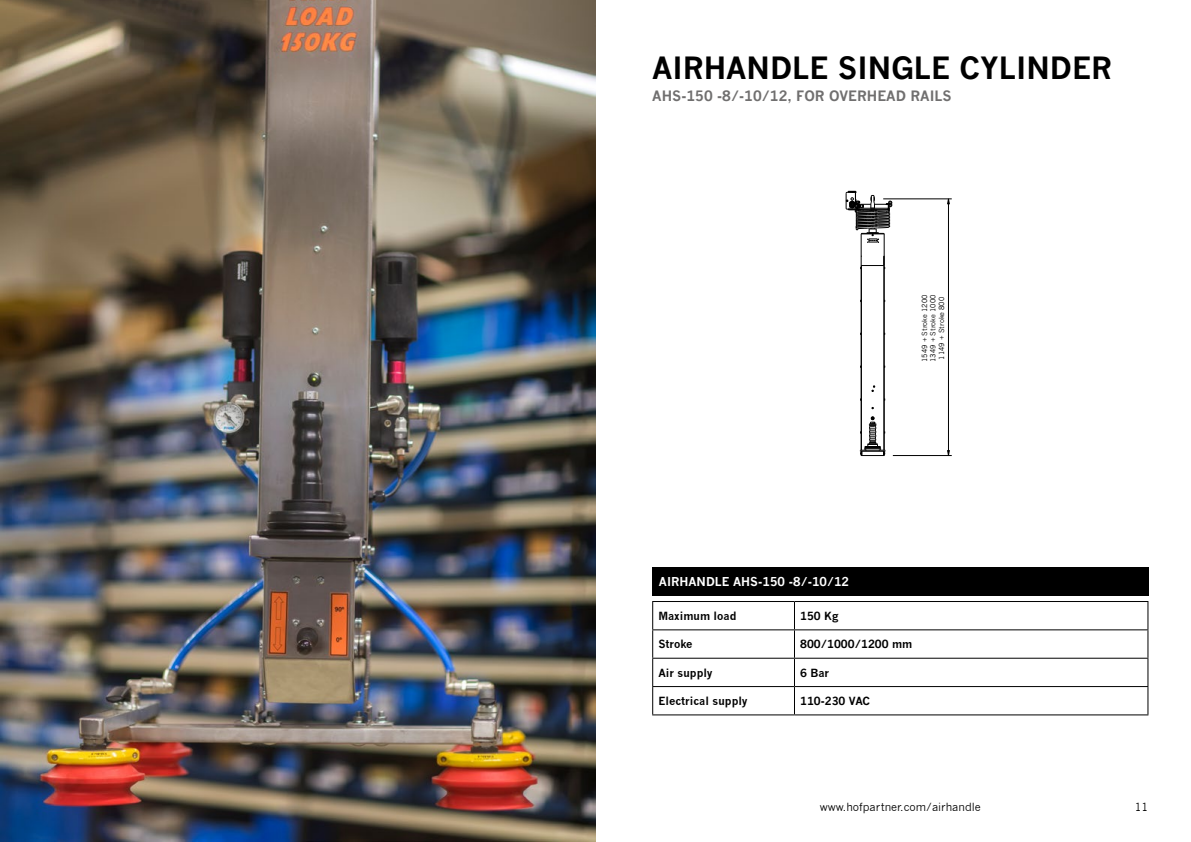
<style>
.page{position:relative;width:1191px;height:842px;background:#fff}
.page>*{position:absolute;margin:0;border:0;box-sizing:border-box;transform-origin:0 0}
.t1{font:700 30px "News Gothic";color:#000}
.t2{font:700 14px "News Gothic";color:#706f6f}
.t3{font:700 12px "News Gothic";color:#fff}
.t4{font:700 11px "News Gothic";color:#000}
.t5{font:11px "News Gothic";color:#000}
.t6{font:7px/8.4px "News Gothic";color:#000;text-align:center}
</style>
<div class="page">
<div style="left:652px;top:567px;width:496px;height:28px;background:#000"></div>
<hr style="left:652px;top:601px;width:142px;height:1px;background:#000">
<hr style="left:794px;top:601px;width:354px;height:1px;background:#000">
<hr style="left:652px;top:629px;width:142px;height:1px;background:#000">
<hr style="left:794px;top:629px;width:354px;height:1px;background:#000">
<hr style="left:652px;top:658px;width:142px;height:1px;background:#000">
<hr style="left:794px;top:658px;width:354px;height:1px;background:#000">
<hr style="left:652px;top:686px;width:142px;height:1px;background:#000">
<svg style="left:652px;top:602px;width:1px;height:112px"></svg>
<hr style="left:794px;top:686px;width:354px;height:1px;background:#000">
<svg style="left:794px;top:602px;width:1px;height:112px"></svg>
<svg style="left:1147px;top:602px;width:1px;height:112px"></svg>
<hr style="left:652px;top:714px;width:142px;height:1px;background:#000">
<hr style="left:794px;top:714px;width:354px;height:1px;background:#000">
<img style="left:0;top:0;width:595px;height:842px">
<hr style="left:861px;top:234px;width:1px;height:31px;background:#000">
<hr style="left:861px;top:266px;width:1px;height:184px;background:#000">
<hr style="left:883px;top:266px;width:1px;height:184px;background:#000">
<hr style="left:884px;top:234px;width:1px;height:31px;background:#000">
<hr style="left:884px;top:265px;width:1px;height:185px;background:#000">
<svg style="left:860px;top:417px;width:25px;height:39px"></svg>
<svg style="left:871px;top:386px;width:4px;height:6px"></svg>
<svg style="left:860px;top:256px;width:25px;height:14px"></svg>
<hr style="left:893px;top:455px;width:58px;height:1px;background:#000">
<hr style="left:883px;top:199px;width:68px;height:1px;background:#000">
<hr style="left:948px;top:199px;width:1px;height:256px;background:#000">
<svg style="left:845px;top:191px;width:47px;height:52px"></svg>
<h1 class="t1" style="left:652px;top:50px;width:461px">AIRHANDLE SINGLE CYLINDER</h1>
<p class="t2" style="left:652px;top:88px;width:301px">AHS-150 -8/-10/12, FOR OVERHEAD RAILS</p>
<p class="t6" style="left:920px;top:362px;width:69px;rotate:-90deg">1549 + Stroke 1200<br>1349 + Stroke 1000<br>1149 + Stroke 800</p>
<p class="t3" style="left:659px;top:574px;width:192px">AIRHANDLE AHS-150 -8/-10/12</p>
<p class="t4" style="left:658px;top:609px;width:80px">Maximum load</p>
<p class="t4" style="left:800px;top:609px;width:40px">150 Kg</p>
<p class="t4" style="left:658px;top:637px;width:36px">Stroke</p>
<p class="t4" style="left:800px;top:637px;width:114px">800/1000/1200 mm</p>
<p class="t4" style="left:658px;top:666px;width:56px">Air supply</p>
<p class="t4" style="left:800px;top:666px;width:31px">6 Bar</p>
<p class="t4" style="left:658px;top:694px;width:91px">Electrical supply</p>
<p class="t4" style="left:800px;top:694px;width:71px">110-230 VAC</p>
<p class="t5" style="left:820px;top:800px;width:162px">www.hofpartner.com/airhandle</p>
<p class="t5" style="left:1134px;top:800px;width:15px">11</p>
</div>
